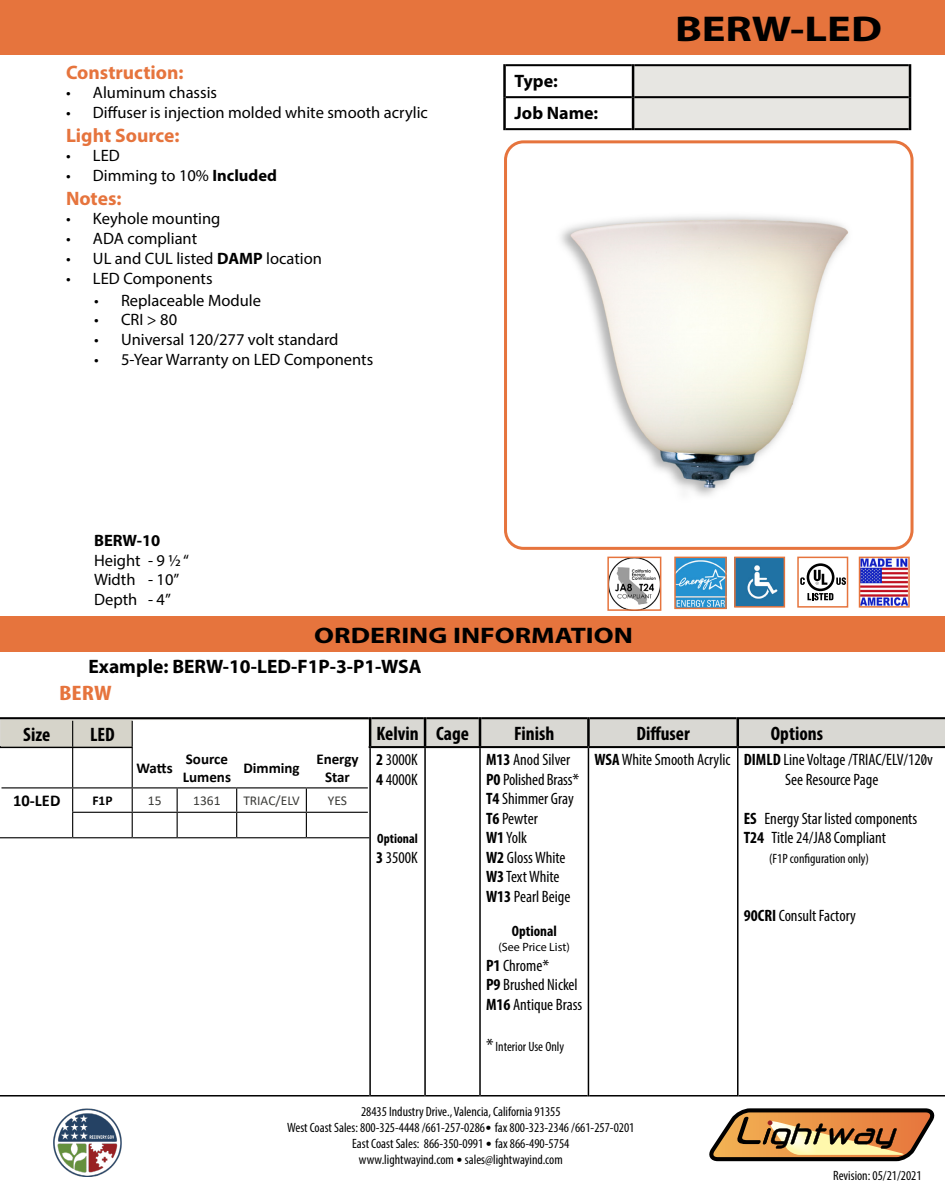
<style>
.page{position:relative;width:945px;height:1188px;background:#fff}
.page>*{position:absolute;margin:0;border:0;box-sizing:border-box;transform-origin:0 0}
.t1{font:700 36px "Myriad Pro";color:#000;scale:1.24 1}
.t2{font:700 22.5px "Myriad Pro";color:#000;scale:1.24 1}
.t3{font:700 condensed 21px "Myriad Pro";color:#e6743d;scale:1.24 1}
.t4{font:700 condensed 19.5px "Myriad Pro";color:#000}
.t5{font:700 19.5px "Myriad Pro";color:#000}
.t6{font:700 19.5px "Myriad Pro";color:#e6743d}
.t7{font:700 18px/32px "Myriad Pro";color:#000}
.t8{font:condensed 16.5px/19.5px "Myriad Pro";color:#000}
.t9{font:16.5px/19.5px "Myriad Pro";color:#000}
.t10{font:700 16.5px "Myriad Pro";color:#000}
.t11{font:700 16.5px "Calibri";color:#000}
.t12{font:700 15px/18px "Calibri";color:#000}
.t13{font:700 condensed 15px "Myriad Pro";color:#000}
.t14{font:condensed 13.5px/16.2px "Myriad Pro";color:#000;text-align:center}
.t15{font:13.5px "Calibri";color:#3b3b38}
.t16{font:700 condensed 13.5px "Myriad Pro";color:#000}
.t17{font:700 13.5px "Calibri";color:#000}
.t18{font:12px "Myriad Pro";color:#000}
.s1{font-weight:700}
.s2{font-stretch:normal}
.s3{font-stretch:normal;font-size:18px}
.s4{font-family:"Calibri";font-stretch:normal}
</style>
<div class="page">
<div style="left:0;top:0;width:945px;height:54px;background:#e6743d"></div>
<div style="left:0;top:616px;width:945px;height:36px;background:#e6743d"></div>
<div style="left:634px;top:66px;width:275px;height:62px;background:#e7e6e2"></div>
<hr style="left:506px;top:64px;width:126px;height:2px;background:#000">
<hr style="left:634px;top:64px;width:275px;height:2px;background:#000">
<hr style="left:506px;top:96px;width:126px;height:2px;background:#000">
<hr style="left:634px;top:96px;width:275px;height:2px;background:#000">
<hr style="left:506px;top:128px;width:126px;height:2px;background:#000">
<hr style="left:634px;top:128px;width:275px;height:2px;background:#000">
<hr style="left:503px;top:64px;width:3px;height:33px;background:#000">
<hr style="left:632px;top:64px;width:2px;height:33px;background:#000">
<hr style="left:909px;top:64px;width:2px;height:33px;background:#000">
<hr style="left:503px;top:97px;width:3px;height:33px;background:#000">
<hr style="left:632px;top:97px;width:2px;height:33px;background:#000">
<hr style="left:909px;top:97px;width:2px;height:33px;background:#000">
<hr style="left:369px;top:748px;width:2px;height:349px;background:#000">
<hr style="left:424px;top:748px;width:2px;height:349px;background:#000">
<hr style="left:479px;top:748px;width:2px;height:349px;background:#000">
<hr style="left:588px;top:748px;width:1px;height:349px;background:#000">
<hr style="left:737px;top:748px;width:2px;height:349px;background:#000">
<hr style="left:0;top:1095px;width:369px;height:2px;background:#000">
<hr style="left:371px;top:1095px;width:53px;height:2px;background:#000">
<hr style="left:426px;top:1095px;width:53px;height:2px;background:#000">
<hr style="left:481px;top:1095px;width:107px;height:2px;background:#000">
<hr style="left:589px;top:1095px;width:148px;height:2px;background:#000">
<hr style="left:739px;top:1095px;width:206px;height:2px;background:#000">
<hr style="left:426px;top:717px;width:53px;height:2px;background:#000">
<hr style="left:0;top:717px;width:369px;height:2px;background:#000">
<hr style="left:371px;top:717px;width:53px;height:2px;background:#000">
<hr style="left:481px;top:717px;width:106px;height:2px;background:#000">
<hr style="left:590px;top:717px;width:147px;height:2px;background:#000">
<hr style="left:739px;top:717px;width:206px;height:2px;background:#000">
<hr style="left:424px;top:717px;width:2px;height:29px;background:#000">
<hr style="left:479px;top:717px;width:2px;height:29px;background:#000">
<hr style="left:369px;top:717px;width:2px;height:29px;background:#000">
<hr style="left:587px;top:717px;width:3px;height:29px;background:#000">
<hr style="left:737px;top:717px;width:2px;height:29px;background:#000">
<svg style="left:709px;top:1108px;width:226px;height:54px;background:#b2875b"></svg>
<img style="left:54px;top:1109px;width:68px;height:68px">
<svg style="left:0;top:718px;width:945px;height:120px"></svg>
<img style="left:677px;top:560px;width:47px;height:46px">
<div style="left:674px;top:557px;width:53px;height:52px;border:2px solid #e6743b"></div>
<img style="left:610px;top:560px;width:48px;height:48px">
<div style="left:607px;top:557px;width:54px;height:54px;border:2px solid #e6743d"></div>
<img style="left:862px;top:560px;width:45px;height:45px">
<div style="left:859px;top:557px;width:51px;height:51px;border:2px solid #e6743d"></div>
<svg style="left:807px;top:593px;width:26px;height:7px"></svg>
<svg style="left:836px;top:577px;width:9px;height:8px"></svg>
<div style="left:807px;top:563px;width:27px;height:28px;background:#000;border-radius:50%"></div>
<svg style="left:809px;top:566px;width:23px;height:23px"></svg>
<svg style="left:814px;top:570px;width:13px;height:15px"></svg>
<svg style="left:800px;top:577px;width:5px;height:8px"></svg>
<div style="left:797px;top:557px;width:51px;height:51px;border:2px solid #e6743d"></div>
<img style="left:737px;top:560px;width:45px;height:45px">
<div style="left:734px;top:557px;width:51px;height:51px;border:2px solid #e6743d"></div>
<img style="left:508px;top:144px;width:402px;height:402px">
<div style="left:504px;top:140px;width:410px;height:410px;border:3px solid #e6743d;border-radius:18px"></div>
<p class="t6" style="left:66px;top:59px;width:119px">Construction:</p>
<p class="t9" style="left:66px;top:83px;width:153px">• Aluminum chassis</p>
<p class="t9" style="left:66px;top:103px;width:364px">• Diffuser is injection molded white smooth acrylic</p>
<p class="t6" style="left:66px;top:122px;width:115px">Light Source:</p>
<p class="t9" style="left:66px;top:146px;width:55px">• LED</p>
<p class="t9" style="left:66px;top:166px;width:212px">• Dimming to 10% <span class="s1">Included</span></p>
<p class="t6" style="left:66px;top:185px;width:57px">Notes:</p>
<p class="t9" style="left:66px;top:209px;width:156px">• Keyhole mounting</p>
<p class="t9" style="left:66px;top:229px;width:133px">• ADA compliant</p>
<p class="t9" style="left:66px;top:249px;width:257px">• UL and CUL listed <span class="s1">DAMP</span> location</p>
<p class="t9" style="left:66px;top:268px;width:148px">• LED Components</p>
<p class="t9" style="left:94px;top:290px;width:168px">• Replaceable Module</p>
<p class="t9" style="left:94px;top:310px;width:85px">• CRI &gt; 80</p>
<p class="t9" style="left:94px;top:330px;width:246px">• Universal 120/277 volt standard</p>
<p class="t9" style="left:94px;top:349px;width:281px">• 5-Year Warranty on LED Components</p>
<p class="t7" style="left:515px;top:64px;width:85px">Type:<br>Job Name:</p>
<h1 class="t1" style="left:675px;top:5px;width:168px">BERW-LED</h1>
<p class="t10" style="left:94px;top:530px;width:68px">BERW-10</p>
<p class="t9" style="left:94px;top:550px;width:97px">Height - 9 ½ “<br>Width - 10”<br>Depth - 4”</p>
<h2 class="t2" style="left:314px;top:621px;width:259px">ORDERING INFORMATION</h2>
<p class="t5" style="left:88px;top:654px;width:335px">Example: BERW-10-LED-F1P-3-P1-WSA</p>
<p class="t3" style="left:59px;top:680px;width:44px">BERW</p>
<p class="t4" style="left:23px;top:722px;width:29px">Size</p>
<p class="t4" style="left:90px;top:722px;width:26px">LED</p>
<p class="t12" style="left:137px;top:759px;width:38px">Watts</p>
<p class="t12" style="left:183px;top:750px;width:50px">Source<br>Lumens</p>
<p class="t12" style="left:243px;top:759px;width:58px">Dimming</p>
<p class="t12" style="left:316px;top:750px;width:44px;text-align:center">Energy<br>Star</p>
<p class="t11" style="left:13px;top:789px;width:49px">10-LED</p>
<p class="t17" style="left:92px;top:791px;width:22px">F1P</p>
<p class="t15" style="left:148px;top:791px;width:15px">15</p>
<p class="t15" style="left:193px;top:791px;width:29px">1361</p>
<p class="t15" style="left:243px;top:791px;width:58px">TRIAC/ELV</p>
<p class="t15" style="left:328px;top:791px;width:21px">YES</p>
<p class="t4" style="left:376px;top:721px;width:94px">Kelvin Cage</p>
<p class="t4" style="left:514px;top:721px;width:42px">Finish</p>
<p class="t4" style="left:636px;top:721px;width:55px">Diffuser</p>
<p class="t4" style="left:771px;top:721px;width:54px">Options</p>
<p class="t8" style="left:376px;top:750px;width:43px"><span class="s1">2</span> 3000K<br><span class="s1">4</span> 4000K</p>
<p class="t8" style="left:486px;top:750px;width:95px"><span class="s1">M13</span> Anod Silver<br><span class="s1">P0</span> Polished Brass<span class="s2">*<br></span><span class="s1">T4</span> Shimmer Gray<br><span class="s1">T6</span> Pewter<br><span class="s1">W1</span> Yolk<br><span class="s1">W2</span> Gloss White<br><span class="s1">W3</span> Text White<br><span class="s1">W13</span> Pearl Beige</p>
<p class="t13" style="left:512px;top:922px;width:47px">Optional</p>
<p class="t18" style="left:499px;top:940px;width:73px">(See Price List)</p>
<p class="t8" style="left:486px;top:956px;width:98px"><span class="s1">P1</span> Chrome<span class="s2">*<br></span><span class="s1">P9</span> Brushed Nickel<br><span class="s1">M16</span> Antique Brass</p>
<p class="t14" style="left:486px;top:1038px;width:80px"><span class="s3">*</span> Interior Use Only</p>
<p class="t8" style="left:785px;top:750px;width:149px;text-indent:-191px"><span class="s1">WSA</span> White Smooth Acrylic <span class="s1">DIMLD</span> Line Voltage /TRIAC/ELV/120v<br>See Resource Page</p>
<p class="t8" style="left:744px;top:809px;width:175px"><span class="s1">ES</span> Energy Star listed components<br><span class="s1">T24</span> Title 24/JA8 Compliant</p>
<p class="t14" style="left:769px;top:850px;width:101px">(F1P configuration only)</p>
<p class="t16" style="left:377px;top:831px;width:42px">Optional</p>
<p class="t8" style="left:376px;top:848px;width:43px"><span class="s1">3</span> 3500K</p>
<p class="t8" style="left:744px;top:906px;width:114px"><span class="s1">90CRI</span> Consult Factory</p>
<p class="t14" style="left:287px;top:1103px;width:349px">28435 Industry Drive., Valencia, California 91355<br>West Coast Sales: 800-325-4448 /661-257-0286<span class="s4">•</span> fax 800-323-2346 /661-257-0201<br>East Coast Sales: 866-350-0991 <span class="s4">•</span> fax 866-490-5754<br>www.lightwayind.com <span class="s4">•</span> sales@lightwayind.com</p>
<p class="t14" style="left:833px;top:1168px;width:90px">Revision: 05/21/2021</p>
</div>
